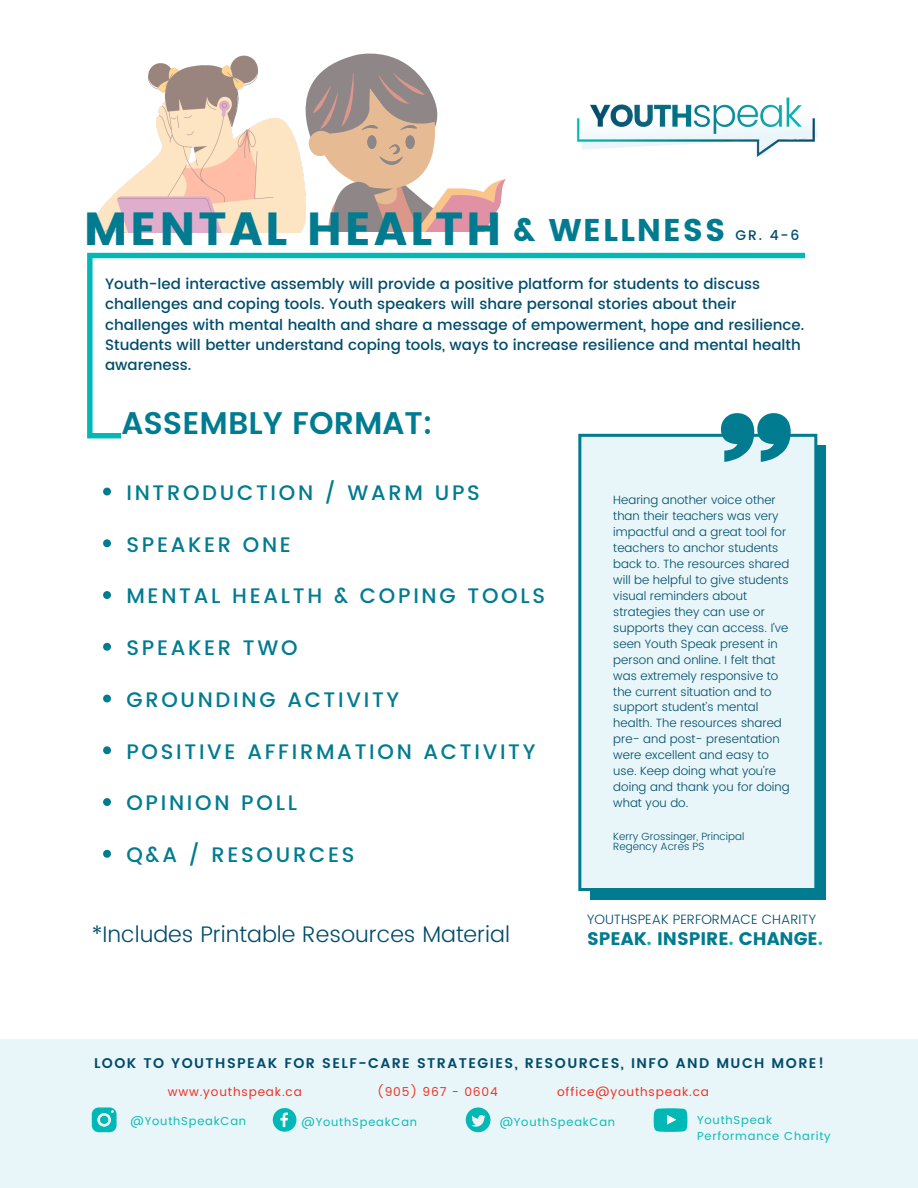
<style>
.page{position:relative;width:918px;height:1188px;background:#fff}
.page>*{position:absolute;margin:0;border:0;box-sizing:border-box;transform-origin:0 0}
.t1{font:46.35px "Poppins";letter-spacing:.06em;color:#007b90}
.t2{font:31.35px "Poppins";letter-spacing:.06em;color:#007b90}
.t3{font:600 31.2px "Poppins";color:#007b90}
.t4{font:300 22.5px "Poppins";color:#004c6b}
.t5{font:500 21px "Poppins";letter-spacing:.13em;color:#007b90}
.t6{font:18.15px "Poppins";color:#007b90}
.t7{font:500 15px/20.2px "Poppins";color:#004c6b}
.t8{font:600 14.1px "Poppins";letter-spacing:.105em;color:#004c6b}
.t9{font:500 13.8px "Poppins";color:#004c6b}
.t10{font:300 13.5px "Poppins";color:#004c6b}
.t11{font:12.15px "Poppins";letter-spacing:.07em;color:#ee3125}
.t12{font:300 12px/15.9px "Poppins";color:#004c6b}
.t13{font:11.55px "Poppins";letter-spacing:.07em;color:#0cbab4}
.t14{font:300 10.5px/9.6px "Poppins";color:#004c6b}
.s1{color:#00b8b6}
</style>
<div class="page">
<div style="left:0;top:1039px;width:918px;height:149px;background:#e9f6f9"></div>
<svg style="left:273px;top:1108px;width:23px;height:24px"></svg>
<svg style="left:654px;top:1108px;width:33px;height:24px"></svg>
<div style="left:466px;top:1107px;width:24px;height:25px;background:#00b8b6;border-radius:50%"></div>
<svg style="left:471px;top:1115px;width:15px;height:12px"></svg>
<svg style="left:92px;top:1107px;width:25px;height:25px"></svg>
<svg style="left:308px;top:53px;width:198px;height:179px"></svg>
<img style="left:576px;top:97px;width:242px;height:60px">
<svg style="left:87px;top:253px;width:718px;height:185px"></svg>
<div style="left:121px;top:407px;width:797px;height:47px;background:#fff"></div>
<svg style="left:103px;top:488px;width:8px;height:7px"></svg>
<svg style="left:103px;top:539px;width:8px;height:8px"></svg>
<svg style="left:103px;top:591px;width:8px;height:8px"></svg>
<svg style="left:103px;top:643px;width:8px;height:8px"></svg>
<svg style="left:103px;top:695px;width:8px;height:7px"></svg>
<svg style="left:103px;top:746px;width:8px;height:8px"></svg>
<svg style="left:103px;top:798px;width:8px;height:8px"></svg>
<svg style="left:103px;top:850px;width:8px;height:8px"></svg>
<div style="left:590px;top:445px;width:236px;height:455px;background:#007b90"></div>
<div style="left:578px;top:434px;width:239px;height:457px;background:#e9f6f9"></div>
<svg style="left:721px;top:413px;width:70px;height:49px"></svg>
<img style="left:91px;top:55px;width:217px;height:177px">
<p class="t1" style="left:84px;top:202px;width:419px">MENTAL HEALTH</p>
<p class="t2" style="left:514px;top:212px;width:213px">&amp; WELLNESS</p>
<p class="t9" style="left:736px;top:227px;width:65px">GR. 4-6</p>
<p class="t7" style="left:105px;top:274px;width:701px">Youth-led interactive assembly will provide a positive platform for students to discuss challenges and coping tools. Youth speakers will share personal stories about their challenges with mental health and share a message of empowerment, hope and resilience.<br>Students will better understand coping tools, ways to increase resilience and mental health awareness.</p>
<p class="t3" style="left:121px;top:405px;width:313px">ASSEMBLY FORMAT:</p>
<p class="t5" style="left:126px;top:480px;width:355px">INTRODUCTION / WARM UPS</p>
<p class="t5" style="left:126px;top:532px;width:166px">SPEAKER ONE</p>
<p class="t5" style="left:126px;top:584px;width:420px">MENTAL HEALTH &amp; COPING TOOLS</p>
<p class="t5" style="left:126px;top:636px;width:173px">SPEAKER TWO</p>
<p class="t5" style="left:126px;top:687px;width:274px">GROUNDING ACTIVITY</p>
<p class="t5" style="left:126px;top:739px;width:411px">POSITIVE AFFIRMATION ACTIVITY</p>
<p class="t5" style="left:126px;top:791px;width:172px">OPINION POLL</p>
<p class="t5" style="left:126px;top:843px;width:229px">Q&amp;A / RESOURCES</p>
<p class="t4" style="left:92px;top:921px;width:420px">*Includes Printable Resources Material</p>
<p class="t12" style="left:613px;top:492px;width:178px">Hearing another voice other than their teachers was very impactful and a great tool for teachers to anchor students back to. The resources shared will be helpful to give students visual reminders about strategies they can use or supports they can access. I’ve seen Youth Speak present in person and online. I felt that was extremely responsive to the current situation and to support student’s mental health. The resources shared pre- and post- presentation were excellent and easy to use. Keep doing what you’re doing and thank you for doing what you do.</p>
<p class="t14" style="left:613px;top:832px;width:133px">Kerry Grossinger, Principal<br>Regency Acres PS</p>
<p class="t10" style="left:587px;top:912px;width:230px">YOUTHSPEAK PERFORMACE CHARITY</p>
<p class="t6" style="left:587px;top:928px;width:237px">SPEAK<span class="s1">.</span> INSPIRE<span class="s1">.</span> CHANGE<span class="s1">.</span></p>
<p class="t8" style="left:94px;top:1055px;width:731px">LOOK TO YOUTHSPEAK FOR SELF-CARE STRATEGIES, RESOURCES, INFO AND MUCH MORE!</p>
<p class="t11" style="left:377px;top:1085px;width:122px">(905) 967 - 0604</p>
<p class="t11" style="left:168px;top:1085px;width:136px">www.youthspeak.ca</p>
<p class="t11" style="left:557px;top:1085px;width:153px">office@youthspeak.ca</p>
<p class="t13" style="left:131px;top:1114px;width:117px">@YouthSpeakCan</p>
<p class="t13" style="left:302px;top:1115px;width:117px">@YouthSpeakCan</p>
<p class="t13" style="left:500px;top:1115px;width:117px">@YouthSpeakCan</p>
<p class="t13" style="left:697px;top:1113px;width:76px">YouthSpeak</p>
<p class="t13" style="left:697px;top:1129px;width:135px">Performance Charity</p>
</div>
